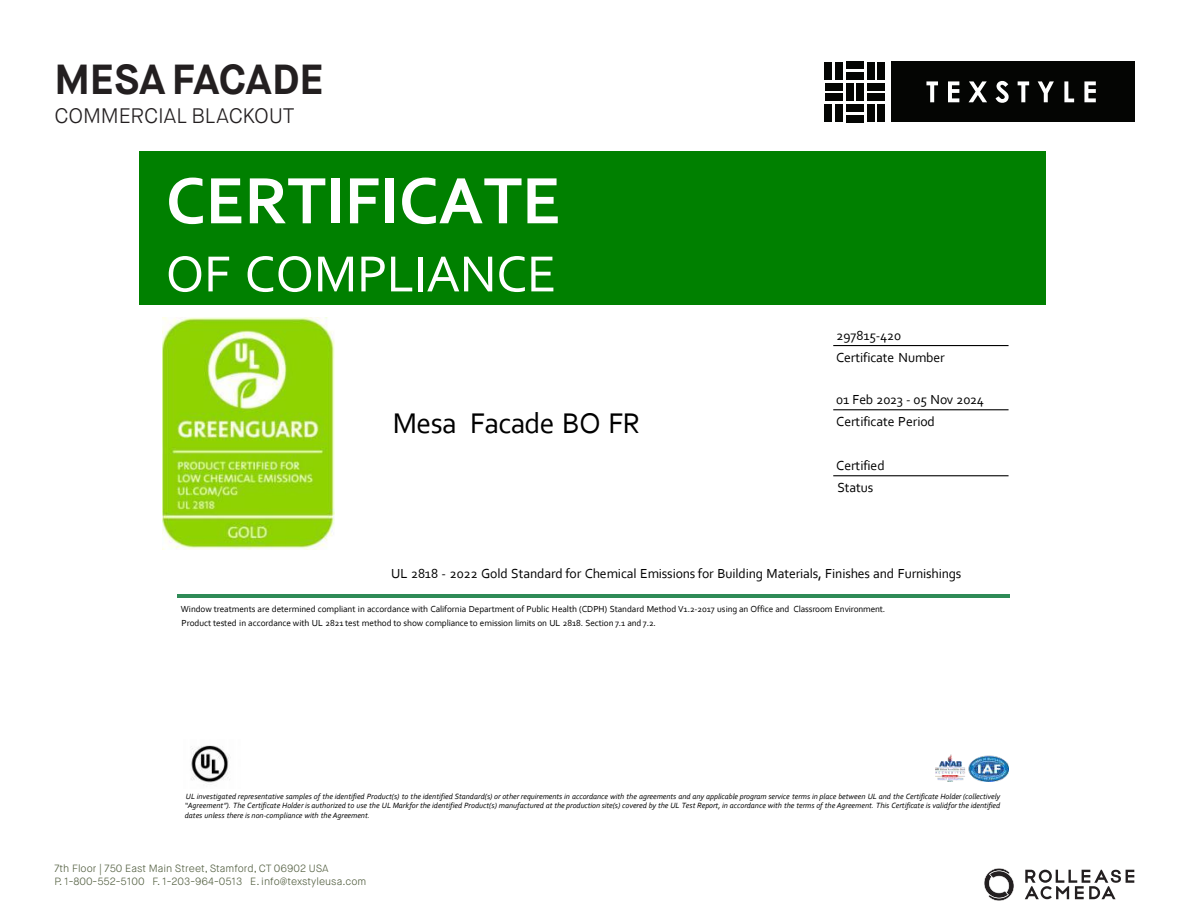
<style>
.page{position:relative;width:1188px;height:918px;background:#fff}
.page>*{position:absolute;margin:0;border:0;box-sizing:border-box;transform-origin:0 0}
.t1{font:700 68.7px "Corbel";letter-spacing:-.005em;color:#fff}
.t2{font:53.1px "Corbel";letter-spacing:-.01em;color:#fff}
.t3{font:700 42px "Maison Neue";letter-spacing:-.005em;color:#231f20}
.t4{font:29.85px "Corbel";letter-spacing:-.025em;color:#000}
.t5{font:300 21px "Maison Neue";letter-spacing:-.005em;color:#231f20}
.t6{font:13.8px/21.9px "Corbel";letter-spacing:-.01em;color:#000}
.t7{font:300 10.5px/12.6px "Maison Neue";color:#566244}
.t8{font:9.15px/14.2px "Corbel";letter-spacing:-.01em;color:#000}
.t9{font:italic 7.95px/9.8px "Corbel";color:#000;text-align:justify}
</style>
<div class="page">
<div style="left:891px;top:62px;width:243px;height:60px;background:#040503"></div>
<svg style="left:926px;top:81px;width:12px;height:21px"></svg>
<svg style="left:948px;top:81px;width:11px;height:21px"></svg>
<svg style="left:969px;top:81px;width:18px;height:21px"></svg>
<svg style="left:996px;top:81px;width:13px;height:22px"></svg>
<svg style="left:1018px;top:81px;width:11px;height:21px"></svg>
<svg style="left:1038px;top:81px;width:16px;height:21px"></svg>
<svg style="left:1064px;top:81px;width:10px;height:21px"></svg>
<svg style="left:1084px;top:81px;width:12px;height:21px"></svg>
<div style="left:846px;top:115px;width:18px;height:7px;background:#040503"></div>
<div style="left:846px;top:104px;width:18px;height:8px;background:#040503"></div>
<div style="left:846px;top:73px;width:18px;height:7px;background:#040503"></div>
<div style="left:846px;top:62px;width:18px;height:7px;background:#040503"></div>
<div style="left:867px;top:94px;width:18px;height:7px;background:#040503"></div>
<div style="left:867px;top:83px;width:18px;height:7px;background:#040503"></div>
<div style="left:825px;top:94px;width:17px;height:7px;background:#040503"></div>
<div style="left:825px;top:83px;width:17px;height:7px;background:#040503"></div>
<div style="left:825px;top:62px;width:7px;height:18px;background:#040503"></div>
<div style="left:835px;top:62px;width:7px;height:18px;background:#040503"></div>
<div style="left:825px;top:104px;width:7px;height:18px;background:#040503"></div>
<div style="left:835px;top:104px;width:7px;height:18px;background:#040503"></div>
<div style="left:867px;top:62px;width:7px;height:18px;background:#040503"></div>
<div style="left:878px;top:62px;width:7px;height:18px;background:#040503"></div>
<div style="left:867px;top:104px;width:7px;height:18px;background:#040503"></div>
<div style="left:878px;top:104px;width:7px;height:18px;background:#040503"></div>
<div style="left:846px;top:83px;width:7px;height:18px;background:#040503"></div>
<div style="left:857px;top:83px;width:7px;height:18px;background:#040503"></div>
<svg style="left:1025px;top:870px;width:109px;height:29px"></svg>
<svg style="left:984px;top:868px;width:30px;height:33px"></svg>
<div style="left:139px;top:152px;width:907px;height:153px;background:#008000"></div>
<img style="left:163px;top:317px;width:172px;height:232px">
<hr style="left:833px;top:345px;width:176px;height:1px;background:#000">
<hr style="left:833px;top:409px;width:176px;height:1px;background:#000">
<hr style="left:833px;top:475px;width:176px;height:1px;background:#000">
<hr style="left:178px;top:595px;width:832px;height:3px;background:#2e8b57">
<img style="left:191px;top:745px;width:40px;height:38px">
<img style="left:936px;top:755px;width:73px;height:27px">
<h3 class="t3" style="left:54px;top:53px;width:271px">MESA FACADE</h3>
<h3 class="t5" style="left:54px;top:102px;width:242px">COMMERCIAL BLACKOUT</h3>
<p class="t1" style="left:166px;top:158px;width:397px">CERTIFICATE</p>
<p class="t2" style="left:166px;top:241px;width:392px">OF COMPLIANCE</p>
<p class="t4" style="left:393px;top:405px;width:249px">Mesa Facade BO FR</p>
<p class="t6" style="left:836px;top:325px;width:110px">297815-420<br>Certificate Number</p>
<p class="t6" style="left:836px;top:388px;width:149px">01 Feb 2023 - 05 Nov 2024<br>Certificate Period</p>
<p class="t6" style="left:836px;top:454px;width:50px">Certified<br>Status</p>
<p class="t6" style="left:391px;top:562px;width:572px">UL 2818 - 2022 Gold Standard for Chemical Emissions for Building Materials, Finishes and Furnishings</p>
<p class="t8" style="left:181px;top:602px;width:706px">Window treatments are determined compliant in accordance with California Department of Public Health (CDPH) Standard Method V1.2-2017 using an Office and Classroom Environment.<br>Product tested in accordance with UL 2821 test method to show compliance to emission limits on UL 2818. Section 7.1 and 7.2.</p>
<p class="t9" style="left:185px;top:791px;width:817px">UL investigated representative samples of the identified Product(s) to the identified Standard(s) or other requirements in accordance with the agreements and any applicable program service terms in place between UL and the Certificate Holder (collectively “Agreement”). The Certificate Holder is authorized to use the UL Markfor the identified Product(s) manufactured at the production site(s) covered by the UL Test Report, in accordance with the terms of the Agreement. This Certificate is validfor the identified dates unless there is non-compliance with the Agreement.</p>
<h3 class="t7" style="left:54px;top:863px;width:314px">7th Floor | 750 East Main Street, Stamford, CT 06902 USA<br>P. 1-800-552-5100 F. 1-203-964-0513 E. info@texstyleusa.com</h3>
</div>
